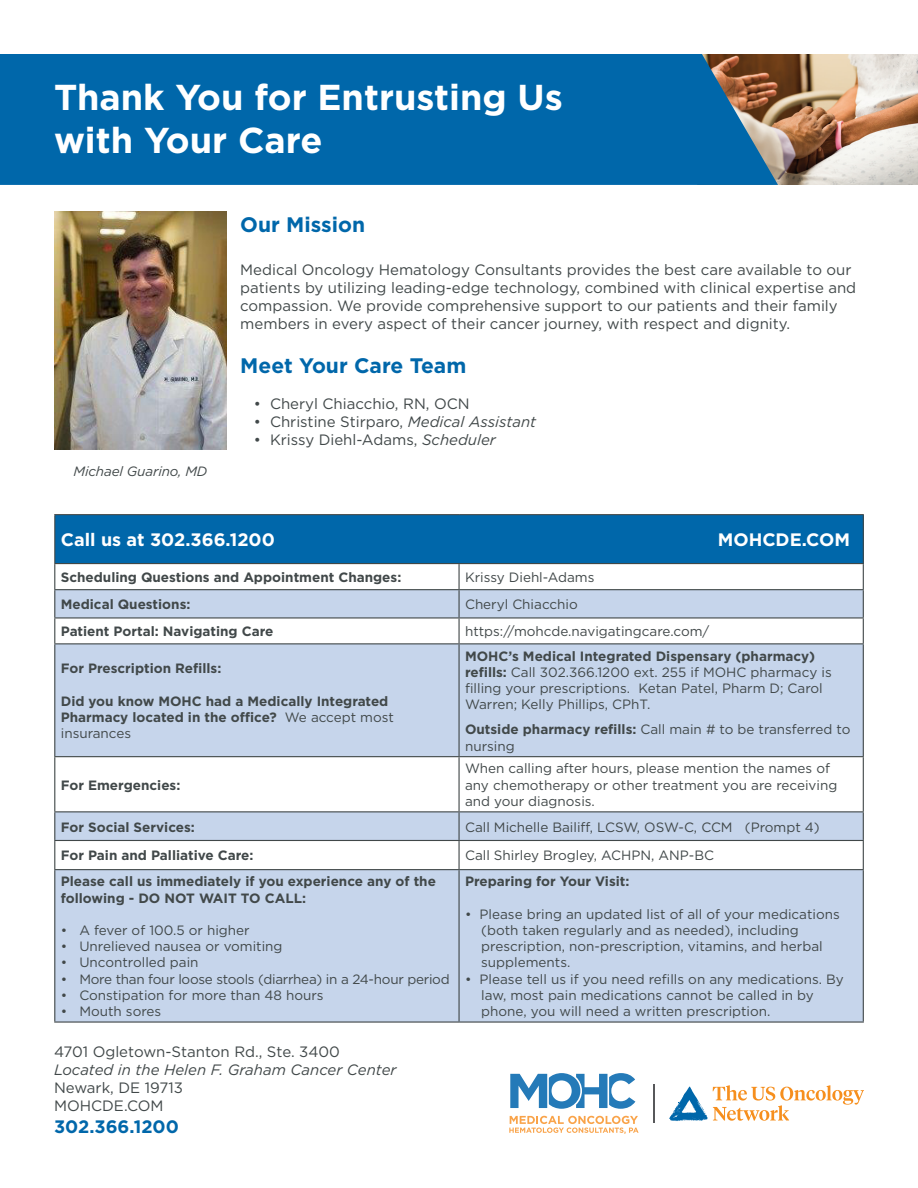
<style>
.page{position:relative;width:918px;height:1188px;background:#fff}
.page>*{position:absolute;margin:0;border:0;box-sizing:border-box;transform-origin:0 0}
.t1{font:700 36px/43.2px "Gotham";color:#fff}
.t2{font:700 21px "Gotham";color:#0067aa}
.t3{font:700 18px "Gotham";color:#fff}
.t4{font:700 18px "Gotham";color:#0067aa}
.t5{font:15px/18px "Gotham";color:#414849}
.t6{font:italic 15px "Gotham";color:#414849}
.t7{font:13.5px/16.2px "Gotham";color:#414849}
.t8{font:700 13.5px/16.2px "Gotham";color:#414849}
.t9{font:13.5px "Gotham";letter-spacing:-.02em;color:#414849}
.t10{font:italic 13.5px "Gotham";letter-spacing:-.01em;color:#414849}
.s1{font-style:italic}
.s2{font-weight:400}
.s3{font-weight:700}
</style>
<div class="page">
<img style="left:54px;top:211px;width:173px;height:239px">
<img style="left:778px;top:54px;width:140px;height:131px">
<div style="left:0;top:54px;width:778px;height:131px;background:#0067aa"></div>
<svg style="left:669px;top:1085px;width:195px;height:36px"></svg>
<hr style="left:654px;top:1084px;width:1px;height:39px;background:#57585a">
<svg style="left:509px;top:1116px;width:130px;height:18px"></svg>
<svg style="left:510px;top:1073px;width:126px;height:36px"></svg>
<div style="left:55px;top:515px;width:808px;height:49px;background:#0067aa"></div>
<div style="left:55px;top:590px;width:808px;height:431px;background:#c6d5eb"></div>
<svg style="left:55px;top:619px;width:808px;height:250px;fill:#c6d5eb"></svg>
<hr style="left:54px;top:514px;width:405px;height:1px;background:#414849">
<hr style="left:54px;top:515px;width:1px;height:48px;background:#414849">
<hr style="left:459px;top:514px;width:405px;height:1px;background:#414849">
<hr style="left:863px;top:515px;width:1px;height:48px;background:#414849">
<hr style="left:54px;top:563px;width:405px;height:1px;background:#414849">
<hr style="left:459px;top:563px;width:405px;height:1px;background:#414849">
<hr style="left:458px;top:564px;width:2px;height:25px;background:#414849">
<hr style="left:54px;top:589px;width:405px;height:1px;background:#414849">
<hr style="left:459px;top:589px;width:405px;height:1px;background:#414849">
<hr style="left:458px;top:590px;width:2px;height:27px;background:#414849">
<hr style="left:54px;top:617px;width:405px;height:2px;background:#414849">
<svg style="left:54px;top:564px;width:1px;height:79px"></svg>
<hr style="left:459px;top:617px;width:405px;height:2px;background:#414849">
<hr style="left:458px;top:619px;width:2px;height:24px;background:#414849">
<svg style="left:863px;top:564px;width:1px;height:79px"></svg>
<hr style="left:54px;top:643px;width:405px;height:1px;background:#414849">
<hr style="left:54px;top:644px;width:1px;height:112px;background:#414849">
<hr style="left:459px;top:643px;width:405px;height:1px;background:#414849">
<hr style="left:458px;top:644px;width:2px;height:112px;background:#414849">
<hr style="left:863px;top:644px;width:1px;height:112px;background:#414849">
<hr style="left:54px;top:756px;width:405px;height:1px;background:#414849">
<hr style="left:54px;top:757px;width:1px;height:54px;background:#414849">
<hr style="left:459px;top:756px;width:405px;height:1px;background:#414849">
<hr style="left:458px;top:757px;width:2px;height:54px;background:#414849">
<hr style="left:863px;top:757px;width:1px;height:54px;background:#414849">
<hr style="left:54px;top:811px;width:405px;height:1px;background:#414849">
<hr style="left:459px;top:811px;width:405px;height:1px;background:#414849">
<hr style="left:458px;top:812px;width:2px;height:28px;background:#414849">
<hr style="left:54px;top:840px;width:405px;height:1px;background:#414849">
<svg style="left:54px;top:812px;width:1px;height:57px"></svg>
<hr style="left:459px;top:840px;width:405px;height:1px;background:#414849">
<hr style="left:458px;top:841px;width:2px;height:28px;background:#414849">
<svg style="left:863px;top:812px;width:1px;height:57px"></svg>
<hr style="left:54px;top:869px;width:405px;height:1px;background:#414849">
<hr style="left:54px;top:870px;width:1px;height:151px;background:#414849">
<hr style="left:459px;top:869px;width:405px;height:1px;background:#414849">
<hr style="left:458px;top:870px;width:2px;height:151px;background:#414849">
<hr style="left:863px;top:870px;width:1px;height:151px;background:#414849">
<hr style="left:54px;top:1021px;width:405px;height:2px;background:#414849">
<hr style="left:459px;top:1021px;width:405px;height:2px;background:#414849">
<p class="t1" style="left:54px;top:75px;width:510px">Thank You for Entrusting Us with Your Care</p>
<p class="t10" style="left:73px;top:463px;width:135px">Michael Guarino, MD</p>
<p class="t2" style="left:240px;top:211px;width:126px">Our Mission</p>
<p class="t5" style="left:240px;top:261px;width:617px">Medical Oncology Hematology Consultants provides the best care available to our patients by utilizing leading-edge technology, combined with clinical expertise and compassion. We provide comprehensive support to our patients and their family members in every aspect of their cancer journey, with respect and dignity.</p>
<p class="t2" style="left:240px;top:352px;width:228px">Meet Your Care Team</p>
<p class="t5" style="left:254px;top:394px;width:217px">• Cheryl Chiacchio, RN, OCN</p>
<p class="t5" style="left:254px;top:412px;width:284px">• Christine Stirparo, <span class="s1">Medical Assistant</span></p>
<p class="t5" style="left:254px;top:430px;width:244px">• Krissy Diehl-Adams, <span class="s1">Scheduler</span></p>
<p class="t3" style="left:61px;top:528px;width:216px">Call us at 302.366.1200</p>
<p class="t3" style="left:718px;top:528px;width:134px">MOHCDE.COM</p>
<p class="t8" style="left:61px;top:569px;width:342px">Scheduling Questions and Appointment Changes:</p>
<p class="t7" style="left:465px;top:569px;width:131px">Krissy Diehl-Adams</p>
<p class="t8" style="left:61px;top:596px;width:131px">Medical Questions:</p>
<p class="t7" style="left:465px;top:596px;width:114px">Cheryl Chiacchio</p>
<p class="t8" style="left:61px;top:623px;width:214px">Patient Portal: Navigating Care</p>
<p class="t7" style="left:465px;top:623px;width:246px">https://mohcde.navigatingcare.com/</p>
<p class="t8" style="left:61px;top:660px;width:162px">For Prescription Refills:</p>
<p class="t8" style="left:61px;top:693px;width:335px">Did you know MOHC had a Medically Integrated<br>Pharmacy located in the office? <span class="s2">We accept most insurances</span></p>
<p class="t7" style="left:465px;top:648px;width:368px"><span class="s3">MOHC’s Medical Integrated Dispensary (pharmacy) refills:</span> Call 302.366.1200 ext. 255 if MOHC pharmacy is filling your prescriptions. Ketan Patel, Pharm D; Carol Warren; Kelly Phillips, CPhT.</p>
<p class="t7" style="left:465px;top:721px;width:387px"><span class="s3">Outside pharmacy refills:</span> Call main # to be transferred to nursing</p>
<p class="t8" style="left:61px;top:777px;width:121px">For Emergencies:</p>
<p class="t7" style="left:465px;top:760px;width:374px">When calling after hours, please mention the names of any chemotherapy or other treatment you are receiving and your diagnosis.</p>
<p class="t8" style="left:61px;top:819px;width:136px">For Social Services:</p>
<p class="t7" style="left:465px;top:818px;width:356px">Call Michelle Bailiff, LCSW, OSW-C, CCM (Prompt 4)</p>
<p class="t8" style="left:61px;top:847px;width:194px">For Pain and Palliative Care:</p>
<p class="t7" style="left:465px;top:847px;width:251px">Call Shirley Brogley, ACHPN, ANP-BC</p>
<p class="t8" style="left:61px;top:873px;width:377px">Please call us immediately if you experience any of the following - DO NOT WAIT TO CALL:</p>
<p class="t7" style="left:61px;top:922px;width:190px">• A fever of 100.5 or higher</p>
<p class="t7" style="left:61px;top:938px;width:223px">• Unrelieved nausea or vomiting</p>
<p class="t7" style="left:61px;top:954px;width:139px">• Uncontrolled pain</p>
<p class="t9" style="left:61px;top:970px;width:390px">• More than four loose stools (diarrhea) in a 24-hour period</p>
<p class="t7" style="left:61px;top:987px;width:264px">• Constipation for more than 48 hours</p>
<p class="t7" style="left:61px;top:1003px;width:102px">• Mouth sores</p>
<p class="t8" style="left:465px;top:873px;width:166px">Preparing for Your Visit:</p>
<p class="t7" style="left:481px;top:906px;width:360px;text-indent:-16px">• Please bring an updated list of all of your medications (both taken regularly and as needed), including prescription, non-prescription, vitamins, and herbal</p>
<p class="t7" style="left:481px;top:954px;width:91px">supplements.</p>
<p class="t7" style="left:481px;top:970px;width:364px;text-indent:-16px">• Please tell us if you need refills on any medications. By law, most pain medications cannot be called in by</p>
<p class="t7" style="left:481px;top:1003px;width:291px">phone, you will need a written prescription.</p>
<p class="t5" style="left:54px;top:1043px;width:287px">4701 Ogletown-Stanton Rd., Ste. 3400</p>
<p class="t6" style="left:54px;top:1061px;width:344px">Located in the Helen F. Graham Cancer Center</p>
<p class="t5" style="left:54px;top:1079px;width:131px">Newark, DE 19713</p>
<p class="t5" style="left:54px;top:1097px;width:111px">MOHCDE.COM</p>
<p class="t4" style="left:54px;top:1115px;width:126px">302.366.1200</p>
</div>
